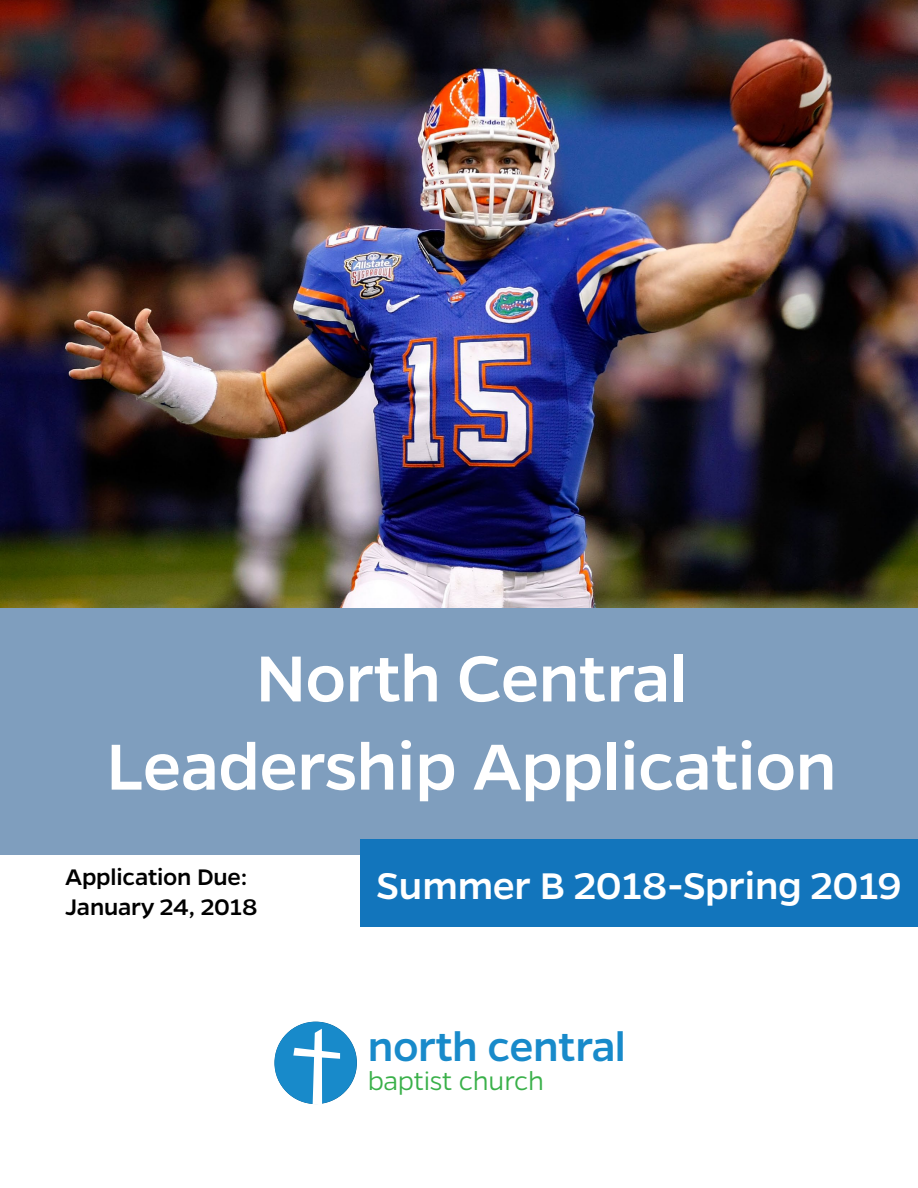
<style>
.page{position:relative;width:918px;height:1188px;background:#fff}
.page>*{position:absolute;margin:0;border:0;box-sizing:border-box;transform-origin:0 0}
.t1{font:500 73.5px/88.2px "Gentona";letter-spacing:-.01em;color:#fff;text-align:center}
.t2{font:500 45.9px "Gentona";letter-spacing:-.01em;color:#188aca}
.t3{font:500 42px "Gentona";letter-spacing:-.005em;color:#fff}
.t4{font:300 28.95px "Gentona";letter-spacing:-.01em;color:#39b049}
.t5{font:500 25.5px/30.6px "Gentona";letter-spacing:-.005em;color:#000}
</style>
<div class="page">
<div style="left:0;top:608px;width:918px;height:247px;background:#7f9ebe"></div>
<div style="left:360px;top:839px;width:558px;height:88px;background:#1275bc"></div>
<img style="left:0;top:0;width:918px;height:608px">
<div style="left:274px;top:1022px;width:83px;height:82px;background:#188aca;border-radius:50%"></div>
<svg style="left:293px;top:1029px;width:47px;height:75px"></svg>
<p class="t1" style="left:106px;top:634px;width:732px">North Central<br>Leadership Application</p>
<p class="t5" style="left:65px;top:861px;width:194px">Application Due:<br>January 24, 2018</p>
<p class="t3" style="left:376px;top:862px;width:527px">Summer B 2018-Spring 2019</p>
<p class="t2" style="left:368px;top:1020px;width:260px">north central</p>
<p class="t4" style="left:368px;top:1065px;width:178px">baptist church</p>
</div>
